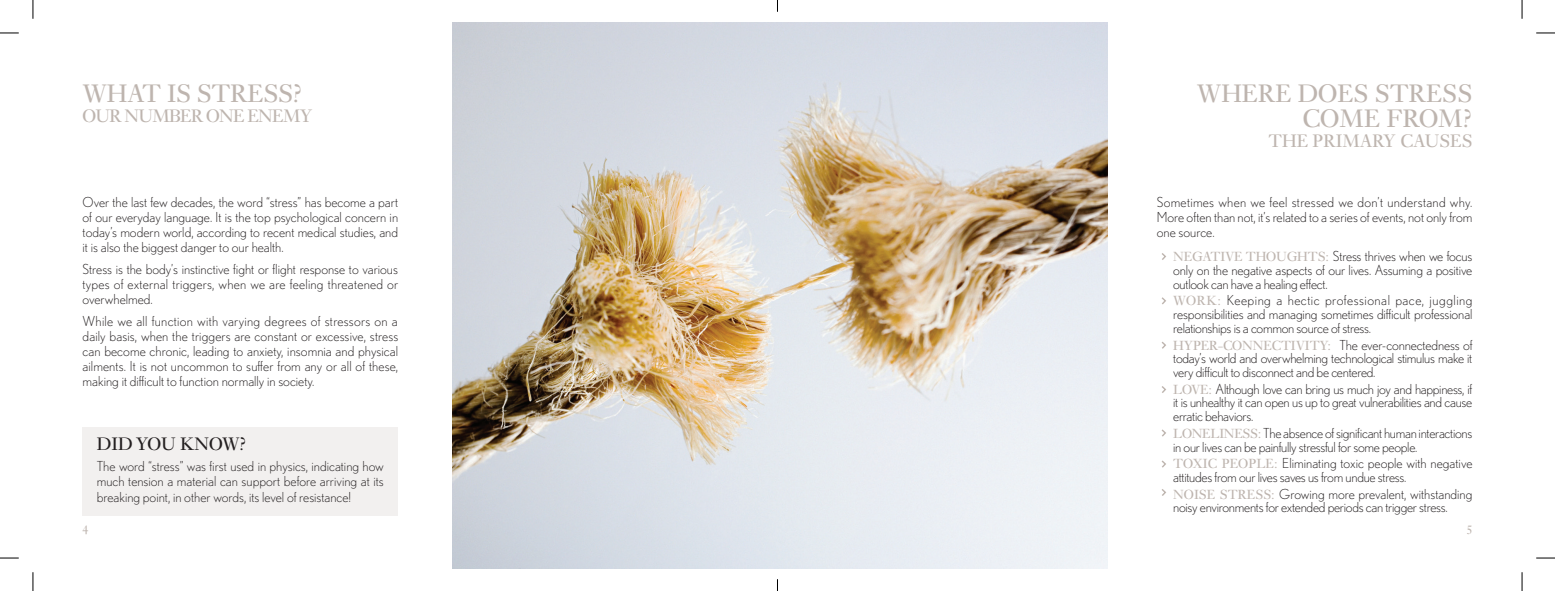
<style>
.page{position:relative;width:1555px;height:591px;background:#fff}
.page>*{position:absolute;margin:0;border:0;box-sizing:border-box;transform-origin:0 0}
.t1{font:26.25px/25px "Ehrhardt";color:#beb5af;text-align:right}
.t2{font:18.75px "Ehrhardt";letter-spacing:-.04em;color:#beb5af}
.t3{font:18.75px "Ehrhardt";color:#beb5af}
.t4{font:18.75px "Ehrhardt";color:#231f20}
.t5{font:300 13.75px/15px "Nobel";letter-spacing:-.015em;color:#231f20;text-align:justify}
.t6{font:12.5px "Ehrhardt";color:#beb5af}
.s1{font-family:"Ehrhardt";font-weight:400;color:#beb5af}
</style>
<div class="page">
<div style="left:83px;top:426px;width:315px;height:89px;background:#f2f0ef"></div>
<img style="left:452px;top:22px;width:655px;height:546px">
<svg style="left:1162px;top:253px;width:4px;height:7px"></svg>
<svg style="left:1161px;top:297px;width:5px;height:8px"></svg>
<svg style="left:1161px;top:341px;width:5px;height:8px"></svg>
<svg style="left:1162px;top:386px;width:4px;height:7px"></svg>
<svg style="left:1161px;top:429px;width:5px;height:8px"></svg>
<svg style="left:1161px;top:460px;width:5px;height:8px"></svg>
<svg style="left:1161px;top:489px;width:5px;height:7px"></svg>
<svg style="left:0;top:32px;width:19px;height:2px"></svg>
<svg style="left:1536px;top:32px;width:18px;height:2px"></svg>
<svg style="left:0;top:557px;width:19px;height:1px"></svg>
<svg style="left:1536px;top:557px;width:18px;height:1px"></svg>
<svg style="left:32px;top:0;width:2px;height:19px"></svg>
<svg style="left:32px;top:572px;width:2px;height:18px"></svg>
<svg style="left:1521px;top:0;width:1px;height:19px"></svg>
<svg style="left:1521px;top:572px;width:1px;height:18px"></svg>
<h1 class="t1" style="left:83px;top:81px;width:221px">WHAT IS STRESS?</h1>
<h2 class="t2" style="left:83px;top:105px;width:231px">OUR NUMBER ONE ENEMY</h2>
<p class="t5" style="left:83px;top:194px;width:317px">Over the last few decades, the word “stress” has become a part of our everyday language. It is the top psychological concern in today’s modern world, according to recent medical studies, and it is also the biggest danger to our health.</p>
<p class="t5" style="left:83px;top:261px;width:317px">Stress is the body’s instinctive fight or flight response to various types of external triggers, when we are feeling threatened or overwhelmed.</p>
<p class="t5" style="left:83px;top:313px;width:317px">While we all function with varying degrees of stressors on a daily basis, when the triggers are constant or excessive, stress can become chronic, leading to anxiety, insomnia and physical ailments. It is not uncommon to suffer from any or all of these, making it difficult to function normally in society.</p>
<h2 class="t4" style="left:97px;top:432px;width:151px">DID YOU KNOW?</h2>
<p class="t5" style="left:97px;top:458px;width:289px">The word “stress” was first used in physics, indicating how much tension a material can support before arriving at its breaking point, in other words, its level of resistance!</p>
<h1 class="t1" style="left:1196px;top:81px;width:277px">WHERE DOES STRESS<br>COME FROM?</h1>
<h2 class="t3" style="left:1268px;top:130px;width:205px">THE PRIMARY CAUSES</h2>
<p class="t5" style="left:1156px;top:194px;width:317px">Sometimes when we feel stressed we don’t understand why.<br>More often than not, it’s related to a series of events, not only from one source.</p>
<p class="t5" style="left:1172px;top:249px;width:301px;line-height:13.8px"><span class="s1">NEGATIVE THOUGHTS:</span> Stress thrives when we focus only on the negative aspects of our lives. Assuming a positive outlook can have a healing effect.</p>
<p class="t5" style="left:1172px;top:293px;width:301px;line-height:13.8px"><span class="s1">WORK:</span> Keeping a hectic professional pace, juggling responsibilities and managing sometimes difficult professional relationships is a common source of stress.</p>
<p class="t5" style="left:1172px;top:337px;width:301px;line-height:13.8px"><span class="s1">HYPER-CONNECTIVITY:</span> The ever-connectedness of today’s world and overwhelming technological stimulus make it very difficult to disconnect and be centered.</p>
<p class="t5" style="left:1172px;top:381px;width:301px;line-height:13.8px"><span class="s1">LOVE:</span> Although love can bring us much joy and happiness, if it is unhealthy it can open us up to great vulnerabilities and cause erratic behaviors.</p>
<p class="t5" style="left:1172px;top:425px;width:301px;line-height:13.8px"><span class="s1">LONELINESS:</span> The absence of significant human interactions in our lives can be painfully stressful for some people.</p>
<p class="t5" style="left:1172px;top:456px;width:301px;line-height:13.8px"><span class="s1">TOXIC PEOPLE:</span> Eliminating toxic people with negative attitudes from our lives saves us from undue stress.</p>
<p class="t5" style="left:1172px;top:486px;width:301px;line-height:13.8px"><span class="s1">NOISE STRESS:</span> Growing more prevalent, withstanding noisy environments for extended periods can trigger stress.</p>
<p class="t6" style="left:83px;top:522px;width:7px">4</p>
<p class="t6" style="left:1466px;top:522px;width:7px">5</p>
</div>
